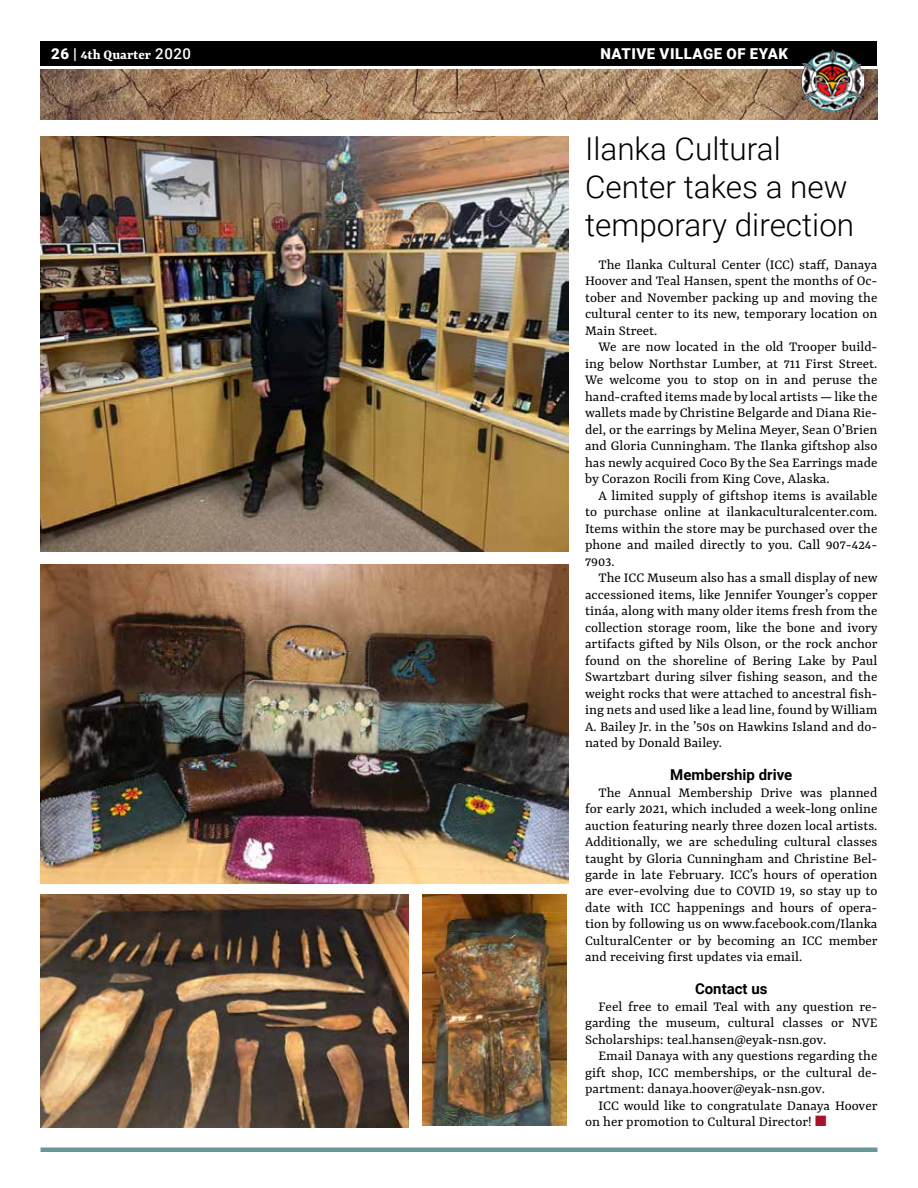
<style>
.page{position:relative;width:918px;height:1188px;background:#fff}
.page>*{position:absolute;margin:0;border:0;box-sizing:border-box;transform-origin:0 0}
.t1{font:300 31.5px/37.8px "Roboto";color:#000}
.t2{font:15px/16.5px "Yrsa";color:#000;text-align:justify}
.t3{font:700 15px "Roboto";color:#000}
.t4{font:900 15px "Roboto";letter-spacing:.035em;color:#fff}
.t5{font:700 15px "Yrsa";color:#fff}
.s1{font-family:"Roboto";font-weight:900}
.s2{font-family:"Roboto";font-weight:500}
.s3{color:#a9132a}
</style>
<div class="page">
<img style="left:40px;top:69px;width:838px;height:51px">
<div style="left:40px;top:41px;width:838px;height:25px;background:#000"></div>
<img style="left:801px;top:49px;width:63px;height:62px">
<hr style="left:40px;top:1148px;width:838px;height:4px;background:#6b9697">
<img style="left:40px;top:136px;width:528px;height:416px">
<img style="left:423px;top:894px;width:143px;height:231px">
<img style="left:40px;top:894px;width:368px;height:234px">
<img style="left:40px;top:565px;width:528px;height:319px">
<p class="t5" style="left:51px;top:47px;width:141px"><span class="s1">26 |</span> 4th Quarter <span class="s2">2020</span></p>
<p class="t4" style="left:600px;top:44px;width:189px">NATIVE VILLAGE OF EYAK</p>
<h1 class="t1" style="left:585px;top:129px;width:271px">Ilanka Cultural<br>Center takes a new temporary direction</h1>
<p class="t2" style="left:585px;top:256px;width:294px;text-indent:14px">The Ilanka Cultural Center (ICC) staff, Danaya Hoover and Teal Hansen, spent the months of Oc&shy;tober and November packing up and moving the cultural center to its new, temporary location on Main Street.</p>
<p class="t2" style="left:585px;top:338px;width:294px;text-indent:14px">We are now located in the old Trooper build&shy;ing below Northstar Lumber, at 711 First Street.<br>We welcome you to stop on in and peruse the hand-crafted items made by local artists — like the wallets made by Christine Belgarde and Diana Rie&shy;del, or the earrings by Melina Meyer, Sean O’Brien and Gloria Cunningham. The Ilanka giftshop also has newly acquired Coco By the Sea Earrings made by Corazon Rocili from King Cove, Alaska.</p>
<p class="t2" style="left:585px;top:487px;width:294px;text-indent:13px">A limited supply of giftshop items is available to purchase online at ilankaculturalcenter.com.<br>Items within the store may be purchased over the phone and mailed directly to you. Call 907-424- 7903.</p>
<p class="t2" style="left:585px;top:569px;width:294px;text-indent:13px">The ICC Museum also has a small display of new accessioned items, like Jennifer Younger’s copper tináa, along with many older items fresh from the collection storage room, like the bone and ivory artifacts gifted by Nils Olson, or the rock anchor found on the shoreline of Bering Lake by Paul Swartzbart during silver fishing season, and the weight rocks that were attached to ancestral fish&shy;ing nets and used like a lead line, found by William A. Bailey Jr. in the ’50s on Hawkins Island and do&shy;nated by Donald Bailey.</p>
<p class="t3" style="left:670px;top:764px;width:124px">Membership drive</p>
<p class="t2" style="left:585px;top:784px;width:294px;text-indent:14px">The Annual Membership Drive was planned for early 2021, which included a week-long online auction featuring nearly three dozen local artists.<br>Additionally, we are scheduling cultural classes taught by Gloria Cunningham and Christine Bel&shy;garde in late February. ICC’s hours of operation are ever-evolving due to COVID 19, so stay up to date with ICC happenings and hours of opera&shy;tion by following us on www.facebook.com/Ilanka CulturalCenter or by becoming an ICC member and receiving first updates via email.</p>
<p class="t3" style="left:695px;top:979px;width:74px">Contact us</p>
<p class="t2" style="left:585px;top:998px;width:294px;text-indent:14px">Feel free to email Teal with any question re&shy;garding the museum, cultural classes or NVE Scholarships: teal.hansen@eyak-nsn.gov.</p>
<p class="t2" style="left:585px;top:1048px;width:294px;text-indent:14px">Email Danaya with any questions regarding the gift shop, ICC memberships, or the cultural de&shy;partment: danaya.hoover@eyak-nsn.gov.</p>
<p class="t2" style="left:585px;top:1097px;width:294px;text-indent:14px">ICC would like to congratulate Danaya Hoover on her promotion to Cultural Director! <span class="s3">■</span></p>
</div>
